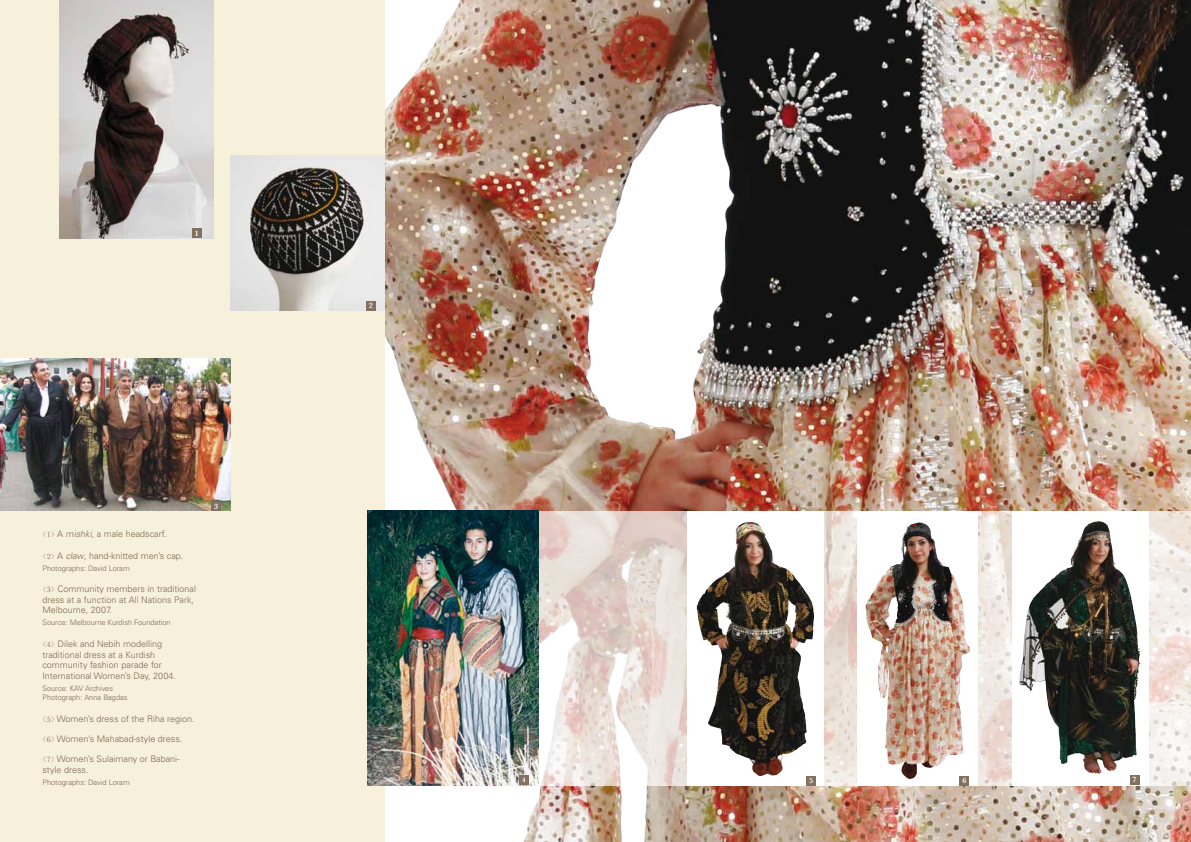
<style>
.page{position:relative;width:1191px;height:842px;background:#fff}
.page>*{position:absolute;margin:0;border:0;box-sizing:border-box;transform-origin:0 0}
.t1{font:300 9px/10.8px "Univers";color:#81715e}
.t2{font:600 8px "Baskerville";color:#fff}
.t3{font:300 7.5px/9px "Univers";letter-spacing:-.005em;color:#81715e}
.t4{font:600 7px "Baskerville";color:#fff}
.s1{font-family:"Baskerville";font-weight:400;font-size:8px}
.s2{font-style:italic}
</style>
<div class="page">
<img style="left:385px;top:0;width:806px;height:842px">
<div style="left:0;top:0;width:385px;height:842px;background:#f7f0db"></div>
<svg style="left:539px;top:511px;width:652px;height:274px"></svg>
<img style="left:687px;top:511px;width:136px;height:274px">
<img style="left:696px;top:522px;width:53px;height:118px">
<svg style="left:1011px;top:511px;width:137px;height:274px"></svg>
<img style="left:1021px;top:521px;width:76px;height:147px">
<img style="left:857px;top:511px;width:120px;height:274px">
<img style="left:893px;top:523px;width:24px;height:43px">
<div style="left:806px;top:776px;width:10px;height:9px;background:#81715e"></div>
<div style="left:959px;top:776px;width:10px;height:9px;background:#81715e"></div>
<div style="left:1129px;top:775px;width:10px;height:9px;background:#81715e"></div>
<img style="left:60px;top:0;width:153px;height:238px">
<img style="left:230px;top:155px;width:155px;height:155px">
<img style="left:0;top:359px;width:230px;height:152px">
<img style="left:368px;top:511px;width:171px;height:274px">
<div style="left:519px;top:775px;width:10px;height:10px;background:#81715e"></div>
<div style="left:211px;top:501px;width:10px;height:10px;background:#81715e"></div>
<div style="left:192px;top:228px;width:9px;height:10px;background:#81715e"></div>
<div style="left:366px;top:301px;width:10px;height:9px;background:#81715e"></div>
<p class="t2" style="left:195px;top:228px;width:5px">1</p>
<p class="t2" style="left:214px;top:501px;width:5px">3</p>
<p class="t2" style="left:369px;top:301px;width:5px">2</p>
<p class="t1" style="left:47px;top:529px;width:121px"><span class="s1">1</span> A <span class="s2">mishki</span>, a male headscarf.</p>
<p class="t1" style="left:47px;top:550px;width:138px"><span class="s1">2</span> A <span class="s2">claw</span>, hand-knitted men’s cap.</p>
<p class="t3" style="left:42px;top:564px;width:89px">Photographs: David Loram</p>
<p class="t1" style="left:42px;top:583px;width:155px;text-indent:4px"><span class="s1">3</span> Community members in traditional dress at a function at All Nations Park,<br>Melbourne, 2007.</p>
<p class="t3" style="left:42px;top:618px;width:130px">Source: Melbourne Kurdish Foundation</p>
<p class="t1" style="left:42px;top:638px;width:135px;text-indent:4px"><span class="s1">4</span> Dilek and Nebih modelling traditional dress at a Kurdish community fashion parade for<br>International Women’s Day, 2004.</p>
<p class="t3" style="left:42px;top:684px;width:87px">Source: KAV Archives<br>Photograph: Anna Bagdas</p>
<p class="t1" style="left:47px;top:713px;width:149px"><span class="s1">5</span> Women’s dress of the Riha region.</p>
<p class="t1" style="left:47px;top:733px;width:137px"><span class="s1">6</span> Women’s Mahabad-style dress.</p>
<p class="t1" style="left:42px;top:754px;width:139px;text-indent:4px"><span class="s1">7</span> Women’s Sulaimany or Babani&shy;style dress.</p>
<p class="t3" style="left:42px;top:778px;width:89px">Photographs: David Loram</p>
<p class="t4" style="left:522px;top:776px;width:5px">4</p>
<p class="t2" style="left:809px;top:776px;width:5px">5</p>
<p class="t2" style="left:962px;top:776px;width:5px">6</p>
<p class="t2" style="left:1132px;top:775px;width:5px">7</p>
</div>
